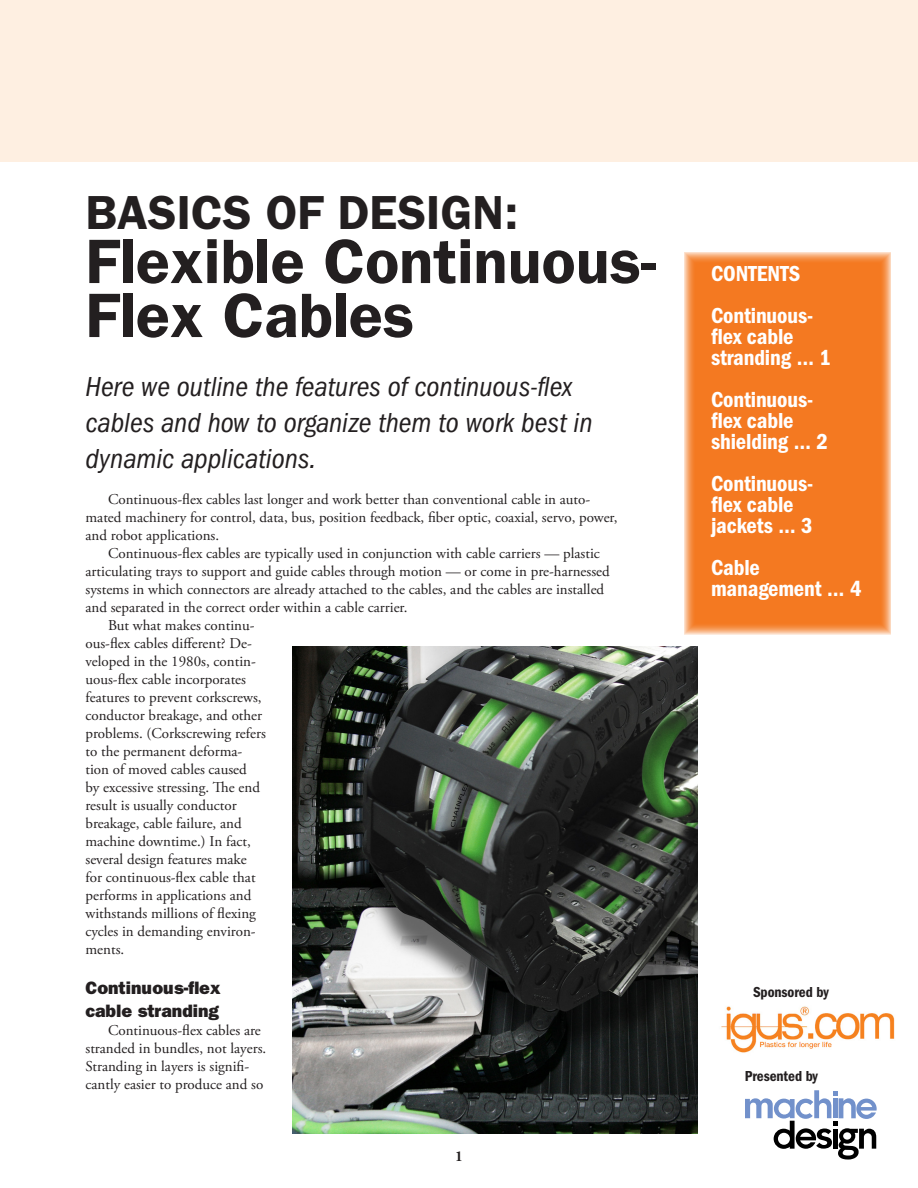
<style>
.page{position:relative;width:918px;height:1188px;background:#fff}
.page>*{position:absolute;margin:0;border:0;box-sizing:border-box;transform-origin:0 0}
.Main_headline{font:600 63px/54px "ITC Franklin Gothic Std";color:#231f20}
.Main_headline-2{font:600 48px "ITC Franklin Gothic Std";color:#231f20}
.Secondary_Headline_D{font:italic condensed 28.5px/36px "ITC Franklin Gothic Std";color:#231f20}
.t1{font:22.5px/21px "ITC Franklin Gothic Std Dm Cd";letter-spacing:-.005em;color:#fff}
.Subhead_Art_titles{font:18px/22.5px "ITC Franklin Gothic Std Hvy";color:#231f20}
.Text{font:15px/18px "Adobe Garamond Pro";color:#231f20}
.NaviHead{font:15px "ITC Franklin Gothic Std Dm Cd";letter-spacing:-.005em;color:#231f20}
.Text-2{font:15px "ITC Franklin Gothic Std Dm Cd";letter-spacing:-.005em;color:#231f20}
.Credit_Sponsor_Folio{font:700 15px "Adobe Garamond Pro";color:#231f20}
</style>
<div class="page">
<div style="left:0;top:0;width:918px;height:162px;background:#feefe1"></div>
<img style="left:292px;top:646px;width:406px;height:488px">
<div style="left:684px;top:252px;width:207px;height:382px;background:#f47921"></div>
<svg style="left:745px;top:1090px;width:132px;height:70px"></svg>
<div style="left:833px;top:1098px;width:5px;height:20px;background:#7291cb"></div>
<img style="left:721px;top:1006px;width:174px;height:47px">
<p class="Main_headline-2" style="left:86px;top:184px;width:434px">BASICS OF DESIGN:</p>
<p class="Main_headline" style="left:86px;top:235px;width:572px">Flexible Continuous-<br>Flex Cables</p>
<p class="Secondary_Headline_D" style="left:86px;top:369px;width:508px">Here we outline the features of continuous-flex cables and how to organize them to work best in dynamic applications.</p>
<p class="Text" style="left:86px;top:491px;width:533px;text-indent:22px">Continuous-flex cables last longer and work better than conventional cable in auto&shy;mated machinery for control, data, bus, position feedback, fiber optic, coaxial, servo, power, and robot applications.</p>
<p class="Text" style="left:86px;top:545px;width:526px;text-indent:22px">Continuous-flex cables are typically used in conjunction with cable carriers — plastic articulating trays to support and guide cables through motion — or come in pre-harnessed systems in which connectors are already attached to the cables, and the cables are installed and separated in the correct order within a cable carrier.</p>
<p class="Text" style="left:86px;top:617px;width:182px;text-indent:22px">But what makes continu&shy;ous-flex cables different? De&shy;veloped in the 1980s, contin&shy;uous-flex cable incorporates features to prevent corkscrews, conductor breakage, and other problems. (Corkscrewing refers to the permanent deforma&shy;tion of moved cables caused<br>by excessive stressing. The end result is usually conductor breakage, cable failure, and machine downtime.) In fact, several design features make for continuous-flex cable that performs in applications and withstands millions of flexing cycles in demanding environ&shy;ments.</p>
<p class="Subhead_Art_titles" style="left:86px;top:977px;width:136px">Continuous-flex cable stranding</p>
<p class="Text" style="left:86px;top:1022px;width:182px;text-indent:22px">Continuous-flex cables are stranded in bundles, not layers.<br>Stranding in layers is signifi&shy;cantly easier to produce and so</p>
<p class="Credit_Sponsor_Folio" style="left:455px;top:1148px;width:9px">1</p>
<h3 class="t1" style="left:711px;top:253px;width:104px;line-height:42px">CONTENTS<br>Continuous-</h3>
<h3 class="t1" style="left:711px;top:326px;width:121px">flex cable stranding … 1</h3>
<h3 class="t1" style="left:711px;top:389px;width:119px">Continuous&shy;flex cable shielding … 2</h3>
<h3 class="t1" style="left:711px;top:473px;width:104px">Continuous&shy;flex cable jackets … 3</h3>
<h3 class="t1" style="left:711px;top:557px;width:152px">Cable management … 4</h3>
<p class="Text-2" style="left:753px;top:984px;width:77px">Sponsored by</p>
<p class="NaviHead" style="left:745px;top:1068px;width:75px">Presented by</p>
</div>
